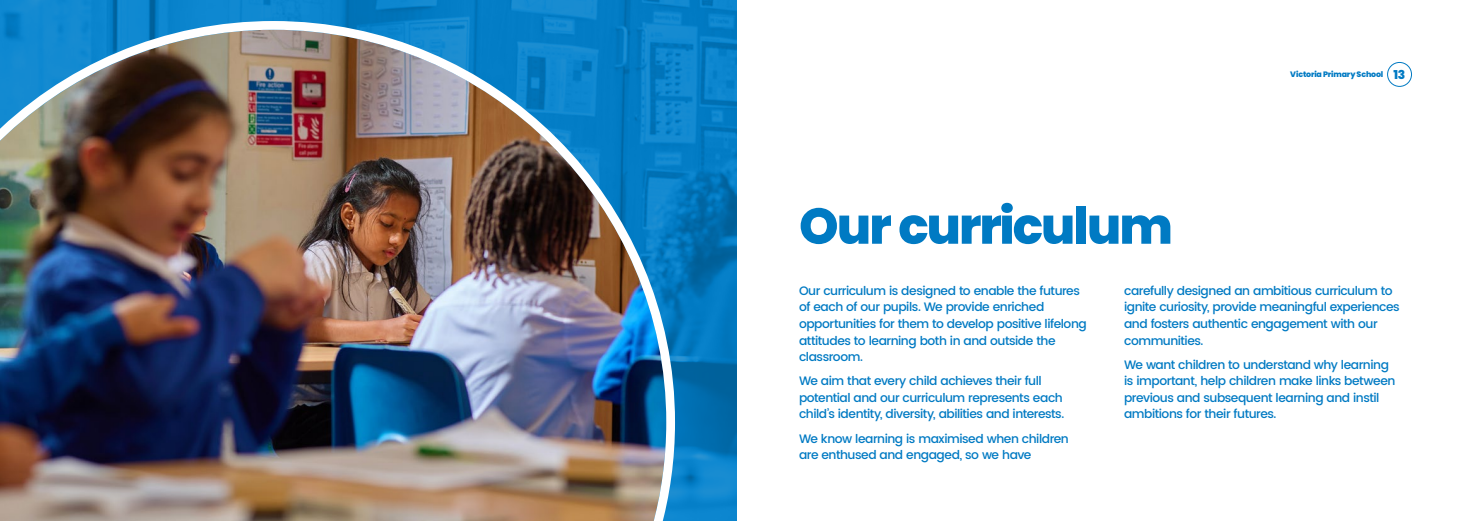
<style>
.page{position:relative;width:1474px;height:521px;background:#fff}
.page>*{position:absolute;margin:0;border:0;box-sizing:border-box;transform-origin:0 0}
.t1{font:800 50.23px "Poppins";letter-spacing:-.04em;color:#007ac3}
.t2{font:500 12.25px/16.6px "Poppins";letter-spacing:-.04em;color:#007ac3}
.t3{font:800 7.88px "Poppins";letter-spacing:-.02em;color:#007ac3}
.s1{font-size:12.25px}
</style>
<div class="page">
<img style="left:0;top:0;width:737px;height:521px">
<img style="left:0;top:17px;width:679px;height:504px">
<div style="left:1386px;top:62px;width:25px;height:25px;border:1px solid #007ac3;border-radius:50%"></div>
<h1 class="t1" style="left:799px;top:197px;width:375px">Our curriculum</h1>
<p class="t3" style="left:1290px;top:70px;width:116px">Victoria Primary School <span class="s1">13</span></p>
<p class="t2" style="left:799px;top:282px;width:289px">Our curriculum is designed to enable the futures of each of our pupils. We provide enriched opportunities for them to develop positive lifelong attitudes to learning both in and outside the classroom.</p>
<p class="t2" style="left:799px;top:373px;width:267px">We aim that every child achieves their full potential and our curriculum represents each child’s identity, diversity, abilities and interests.</p>
<p class="t2" style="left:799px;top:430px;width:271px">We know learning is maximised when children are enthused and engaged, so we have</p>
<p class="t2" style="left:1124px;top:282px;width:277px">carefully designed an ambitious curriculum to ignite curiosity, provide meaningful experiences and fosters authentic engagement with our communities.</p>
<p class="t2" style="left:1124px;top:356px;width:273px">We want children to understand why learning is important, help children make links between previous and subsequent learning and instil ambitions for their futures.</p>
</div>
